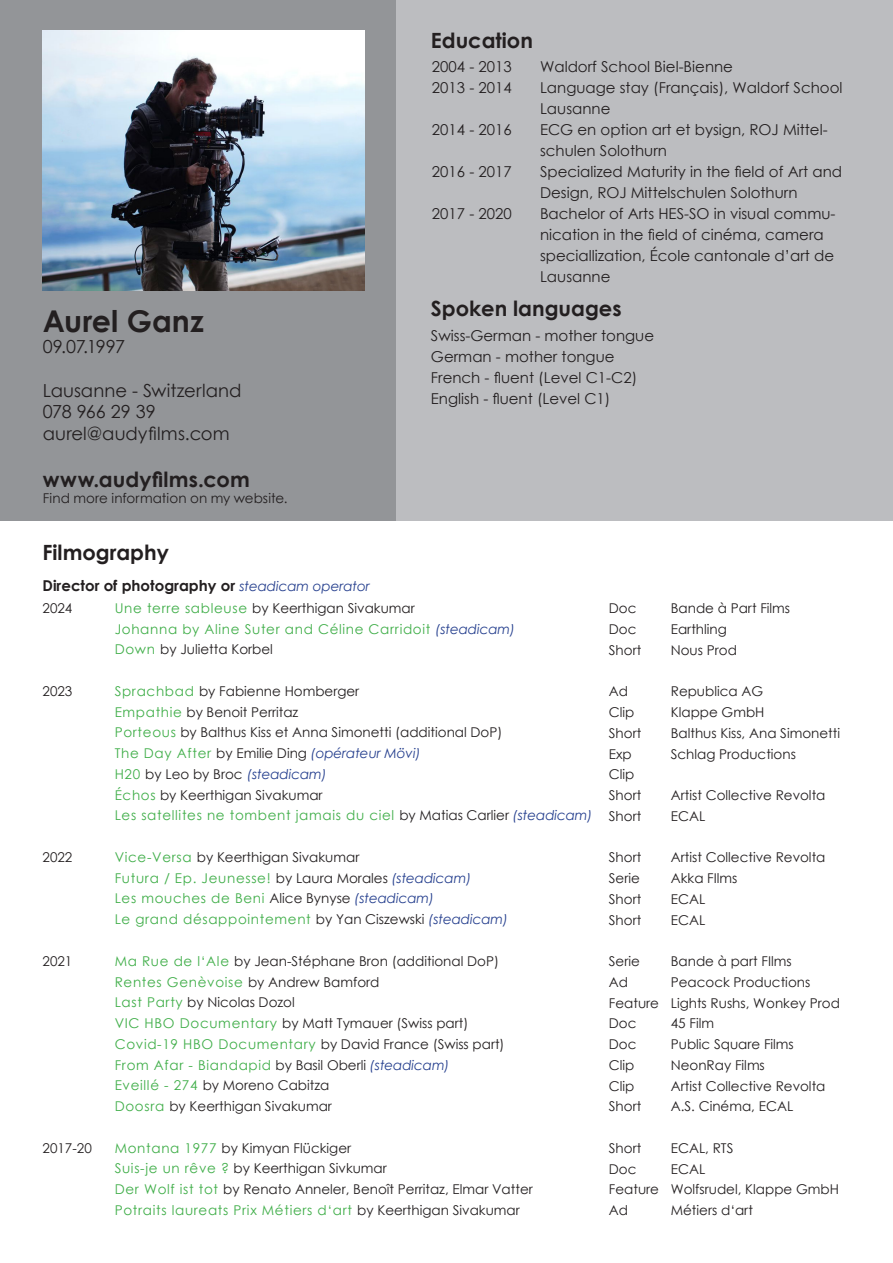
<style>
.page{position:relative;width:893px;height:1263px;background:#fff}
.page>*{position:absolute;margin:0;border:0;box-sizing:border-box;transform-origin:0 0}
.t1{font:700 30px "Century Gothic";letter-spacing:.005em;color:#231f20}
.t2{font:700 21px "Century Gothic";color:#231f20}
.t3{font:18px "Century Gothic";color:#231f20}
.t4{font:15px/21px "Century Gothic";color:#231f20}
.t5{font:700 15px "Century Gothic";color:#231f20}
.Absatzformat_2{font:13.5px "Century Gothic";color:#231f20}
.Absatzformat_2-2{font:13.5px "Century Gothic";letter-spacing:.05em;color:#40ae49}
.Absatzformat_2-3{font:13.5px "Century Gothic";letter-spacing:.025em;color:#231f20}
.Absatzformat_2-4{font:italic 13.5px "Century Gothic";letter-spacing:-.005em;color:#253f8e}
.s1{color:#40ae49}
.s2{font-style:italic;color:#253f8e}
.s3{font-style:normal;color:#40ae49}
.s4{font-style:normal;color:#231f20}
.s5{color:#231f20}
.s6{font-weight:400;font-style:italic;font-size:13.5px;color:#253f8e}
</style>
<div class="page">
<div style="left:0;top:0;width:396px;height:520px;background:#939598"></div>
<img style="left:43px;top:31px;width:322px;height:259px">
<div style="left:396px;top:0;width:497px;height:520px;background:#bcbdc0"></div>
<p class="t1" style="left:43px;top:298px;width:163px">Aurel Ganz</p>
<p class="t3" style="left:43px;top:334px;width:84px">09.07.1997</p>
<p class="t3" style="left:43px;top:378px;width:200px">Lausanne - Switzerland</p>
<p class="t3" style="left:43px;top:399px;width:115px">078 966 29 39</p>
<p class="t3" style="left:43px;top:421px;width:188px">aurel@audyfilms.com</p>
<p class="t2" style="left:43px;top:463px;width:209px">www.audyfilms.com</p>
<p class="Absatzformat_2" style="left:43px;top:489px;width:246px">Find more information on my website.</p>
<p class="t2" style="left:431px;top:24px;width:104px">Education</p>
<p class="t4" style="left:432px;top:56px;width:81px">2004 - 2013</p>
<p class="t4" style="left:432px;top:77px;width:81px">2013 - 2014</p>
<p class="t4" style="left:432px;top:119px;width:81px">2014 - 2016</p>
<p class="t4" style="left:432px;top:161px;width:81px">2016 - 2017</p>
<p class="t4" style="left:432px;top:203px;width:81px">2017 - 2020</p>
<p class="t4" style="left:540px;top:56px;width:195px">Waldorf School Biel-Bienne</p>
<p class="t4" style="left:540px;top:77px;width:304px">Language stay (Français), Waldorf School<br>Lausanne</p>
<p class="t4" style="left:540px;top:119px;width:289px">ECG en option art et bysign, ROJ Mittel&shy;schulen Solothurn</p>
<p class="t4" style="left:540px;top:161px;width:304px">Specialized Maturity in the field of Art and<br>Design, ROJ Mittelschulen Solothurn</p>
<p class="t4" style="left:540px;top:203px;width:297px">Bachelor of Arts HES-SO in visual commu&shy;nication in the field of cinéma, camera speciallization, École cantonale d’art de Lausanne</p>
<p class="t2" style="left:431px;top:292px;width:192px">Spoken languages</p>
<p class="t4" style="left:431px;top:325px;width:225px">Swiss-German - mother tongue</p>
<p class="t4" style="left:431px;top:346px;width:185px">German - mother tongue</p>
<p class="t4" style="left:431px;top:367px;width:208px">French - fluent (Level C1-C2)</p>
<p class="t4" style="left:431px;top:388px;width:181px">English - fluent (Level C1)</p>
<p class="t2" style="left:43px;top:536px;width:128px">Filmography</p>
<p class="Absatzformat_2" style="left:115px;top:599px;width:302px"><span class="s1">Une terre sableuse</span> by Keerthigan Sivakumar</p>
<p class="Absatzformat_2-2" style="left:115px;top:619px;width:402px">Johanna by Aline Suter and Céline Carridoit <span class="s2">(steadicam)</span></p>
<p class="Absatzformat_2" style="left:115px;top:640px;width:160px"><span class="s1">Down</span> by Julietta Korbel</p>
<p class="Absatzformat_2" style="left:115px;top:682px;width:246px"><span class="s1">Sprachbad</span> by Fabienne Homberger</p>
<p class="Absatzformat_2" style="left:115px;top:702px;width:185px"><span class="s1">Empathie</span> by Benoit Perritaz</p>
<p class="Absatzformat_2" style="left:115px;top:723px;width:389px"><span class="s1">Porteous</span> by Balthus Kiss et Anna Simonetti (additional DoP)</p>
<p class="Absatzformat_2-4" style="left:115px;top:744px;width:307px"><span class="s3">The Day After</span> <span class="s4">by Emilie Ding</span> (opérateur Mövi)</p>
<p class="Absatzformat_2" style="left:115px;top:765px;width:214px"><span class="s1">H20</span> by Leo by Broc <span class="s2">(steadicam)</span></p>
<p class="Absatzformat_2" style="left:115px;top:785px;width:209px"><span class="s1">Échos</span> by Keerthigan Sivakumar</p>
<p class="Absatzformat_2-2" style="left:115px;top:806px;width:479px">Les satellites ne tombent jamais du ciel <span class="s5">by Matias Carlier</span> <span class="s2">(steadicam)</span></p>
<p class="Absatzformat_2" style="left:115px;top:848px;width:246px"><span class="s1">Vice-Versa</span> by Keerthigan Sivakumar</p>
<p class="Absatzformat_2-2" style="left:115px;top:868px;width:358px">Futura / Ep. Jeunesse! <span class="s5">by Laura Morales</span> <span class="s2">(steadicam)</span></p>
<p class="Absatzformat_2-2" style="left:115px;top:889px;width:321px">Les mouches de Beni <span class="s5">Alice Bynyse</span> <span class="s2">(steadicam)</span></p>
<p class="Absatzformat_2-2" style="left:115px;top:910px;width:395px">Le grand désappointement <span class="s5">by Yan Ciszewski</span> <span class="s2">(steadicam)</span></p>
<p class="Absatzformat_2" style="left:115px;top:951px;width:386px"><span class="s1">Ma Rue de l‘Ale</span> by Jean-Stéphane Bron (additional DoP)</p>
<p class="Absatzformat_2-2" style="left:115px;top:972px;width:266px">Rentes Genèvoise <span class="s5">by Andrew Bamford</span></p>
<p class="Absatzformat_2" style="left:115px;top:993px;width:182px"><span class="s1">Last Party</span> by Nicolas Dozol</p>
<p class="Absatzformat_2" style="left:115px;top:1014px;width:355px"><span class="s1">VIC HBO Documentary</span> by Matt Tymauer (Swiss part)</p>
<p class="Absatzformat_2-3" style="left:115px;top:1034px;width:391px"><span class="s1">Covid-19 HBO Documentary</span> by David France (Swiss part)</p>
<p class="Absatzformat_2-2" style="left:115px;top:1055px;width:336px">From Afar - Biandapid <span class="s5">by Basil Oberli</span> <span class="s2">(steadicam)</span></p>
<p class="Absatzformat_2" style="left:115px;top:1076px;width:216px"><span class="s1">Eveillé - 274</span> by Moreno Cabitza</p>
<p class="Absatzformat_2" style="left:115px;top:1097px;width:219px"><span class="s1">Doosra</span> by Keerthigan Sivakumar</p>
<p class="Absatzformat_2" style="left:115px;top:1138px;width:238px"><span class="s1">Montana 1977</span> by Kimyan Flückiger</p>
<p class="Absatzformat_2" style="left:115px;top:1159px;width:274px"><span class="s1">Suis-je un rêve ?</span> by Keerthigan Sivkumar</p>
<p class="Absatzformat_2" style="left:115px;top:1180px;width:420px"><span class="s1">Der Wolf ist tot</span> by Renato Anneler, Benoît Perritaz, Elmar Vatter</p>
<p class="Absatzformat_2-2" style="left:115px;top:1200px;width:407px">Potraits laureats Prix Métiers d‘art <span class="s5">by Keerthigan Sivakumar</span></p>
<p class="t5" style="left:43px;top:574px;width:329px">Director of photography or <span class="s6">steadicam operator</span></p>
<p class="Absatzformat_2" style="left:43px;top:599px;width:31px">2024</p>
<p class="Absatzformat_2" style="left:43px;top:682px;width:31px">2023</p>
<p class="Absatzformat_2" style="left:43px;top:848px;width:31px">2022</p>
<p class="Absatzformat_2" style="left:43px;top:951px;width:31px">2021</p>
<p class="Absatzformat_2" style="left:43px;top:1138px;width:51px">2017-20</p>
<p class="Absatzformat_2" style="left:609px;top:599px;width:29px">Doc</p>
<p class="Absatzformat_2" style="left:609px;top:620px;width:29px">Doc</p>
<p class="Absatzformat_2" style="left:609px;top:640px;width:34px">Short</p>
<p class="Absatzformat_2" style="left:609px;top:682px;width:21px">Ad</p>
<p class="Absatzformat_2" style="left:609px;top:703px;width:27px">Clip</p>
<p class="Absatzformat_2" style="left:609px;top:723px;width:34px">Short</p>
<p class="Absatzformat_2" style="left:609px;top:744px;width:24px">Exp</p>
<p class="Absatzformat_2" style="left:609px;top:765px;width:27px">Clip</p>
<p class="Absatzformat_2" style="left:609px;top:786px;width:34px">Short</p>
<p class="Absatzformat_2" style="left:609px;top:806px;width:34px">Short</p>
<p class="Absatzformat_2" style="left:609px;top:848px;width:34px">Short</p>
<p class="Absatzformat_2" style="left:609px;top:869px;width:33px">Serie</p>
<p class="Absatzformat_2" style="left:609px;top:889px;width:34px">Short</p>
<p class="Absatzformat_2" style="left:609px;top:910px;width:34px">Short</p>
<p class="Absatzformat_2" style="left:609px;top:952px;width:33px">Serie</p>
<p class="Absatzformat_2" style="left:609px;top:972px;width:21px">Ad</p>
<p class="Absatzformat_2" style="left:609px;top:993px;width:52px">Feature</p>
<p class="Absatzformat_2" style="left:609px;top:1014px;width:29px">Doc</p>
<p class="Absatzformat_2" style="left:609px;top:1035px;width:29px">Doc</p>
<p class="Absatzformat_2" style="left:609px;top:1055px;width:27px">Clip</p>
<p class="Absatzformat_2" style="left:609px;top:1076px;width:27px">Clip</p>
<p class="Absatzformat_2" style="left:609px;top:1097px;width:34px">Short</p>
<p class="Absatzformat_2" style="left:609px;top:1138px;width:34px">Short</p>
<p class="Absatzformat_2" style="left:609px;top:1159px;width:29px">Doc</p>
<p class="Absatzformat_2" style="left:609px;top:1180px;width:52px">Feature</p>
<p class="Absatzformat_2" style="left:609px;top:1201px;width:21px">Ad</p>
<p class="Absatzformat_2" style="left:671px;top:599px;width:121px">Bande à Part Films</p>
<p class="Absatzformat_2" style="left:671px;top:620px;width:58px">Earthling</p>
<p class="Absatzformat_2" style="left:671px;top:640px;width:68px">Nous Prod</p>
<p class="Absatzformat_2" style="left:671px;top:682px;width:94px">Republica AG</p>
<p class="Absatzformat_2" style="left:671px;top:703px;width:95px">Klappe GmbH</p>
<p class="Absatzformat_2" style="left:671px;top:723px;width:171px">Balthus Kiss, Ana Simonetti</p>
<p class="Absatzformat_2" style="left:671px;top:744px;width:127px">Schlag Productions</p>
<p class="Absatzformat_2" style="left:671px;top:786px;width:156px">Artist Collective Revolta</p>
<p class="Absatzformat_2" style="left:671px;top:806px;width:36px">ECAL</p>
<p class="Absatzformat_2" style="left:671px;top:848px;width:156px">Artist Collective Revolta</p>
<p class="Absatzformat_2" style="left:671px;top:869px;width:68px">Akka FIlms</p>
<p class="Absatzformat_2" style="left:671px;top:889px;width:36px">ECAL</p>
<p class="Absatzformat_2" style="left:671px;top:910px;width:36px">ECAL</p>
<p class="Absatzformat_2" style="left:671px;top:952px;width:122px">Bande à part FIlms</p>
<p class="Absatzformat_2" style="left:671px;top:972px;width:141px">Peacock Productions</p>
<p class="Absatzformat_2" style="left:671px;top:993px;width:171px">Lights Rushs, Wonkey Prod</p>
<p class="Absatzformat_2" style="left:671px;top:1014px;width:45px">45 Film</p>
<p class="Absatzformat_2" style="left:671px;top:1035px;width:125px">Public Square Films</p>
<p class="Absatzformat_2" style="left:671px;top:1055px;width:96px">NeonRay Films</p>
<p class="Absatzformat_2" style="left:671px;top:1076px;width:156px">Artist Collective Revolta</p>
<p class="Absatzformat_2" style="left:671px;top:1097px;width:124px">A.S. Cinéma, ECAL</p>
<p class="Absatzformat_2" style="left:671px;top:1138px;width:64px">ECAL, RTS</p>
<p class="Absatzformat_2" style="left:671px;top:1159px;width:36px">ECAL</p>
<p class="Absatzformat_2" style="left:671px;top:1180px;width:170px">Wolfsrudel, Klappe GmbH</p>
<p class="Absatzformat_2" style="left:671px;top:1201px;width:84px">Métiers d‘art</p>
</div>
